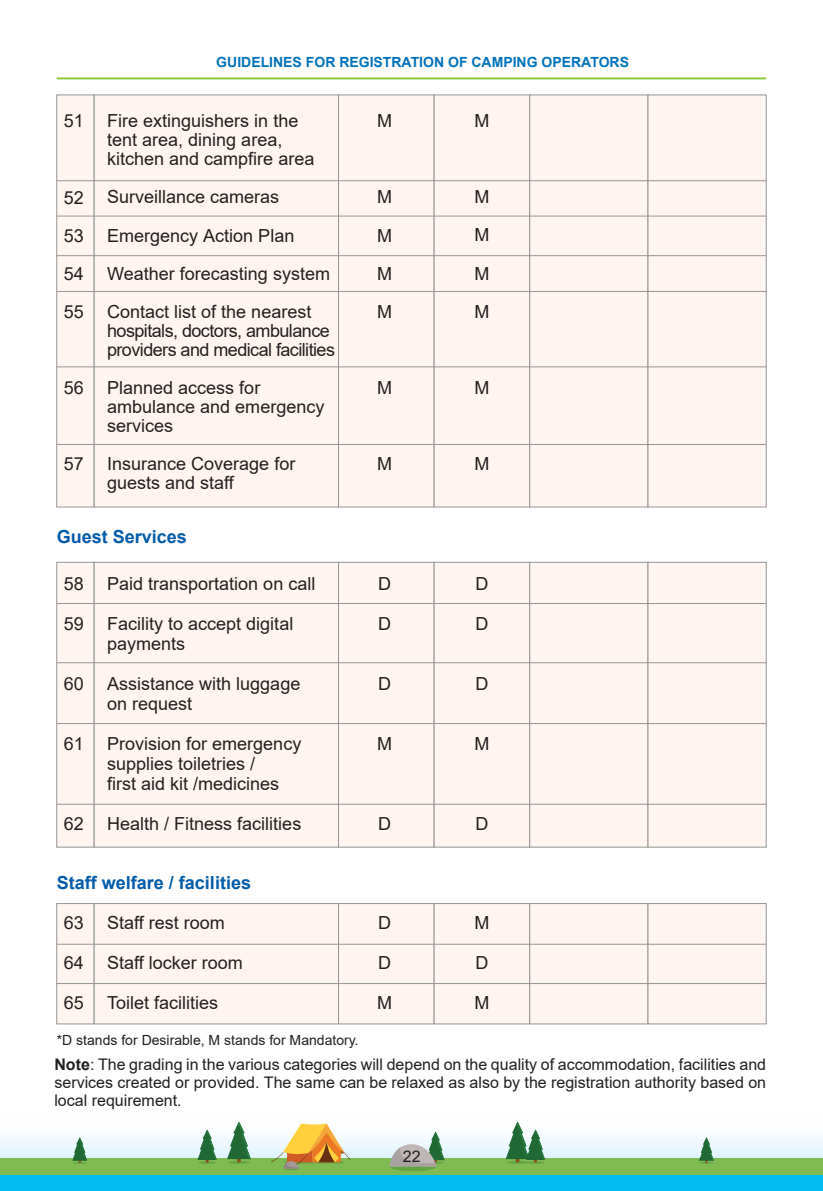
<style>
.page{position:relative;width:823px;height:1191px;background:#fff}
.page>*{position:absolute;margin:0;border:0;box-sizing:border-box;transform-origin:0 0}
.t1{font:18px/38px "Arial";color:#231f20}
.t2{font:18px/19px "Arial";letter-spacing:-.03em;color:#231f20}
.t3{font:700 18px "Arial";color:#005baa}
.t4{font:16px/18px "Arial";color:#231f20;text-align:justify}
.t5{font:700 14px "Arial";color:#0072bc}
.t6{font:14px "Arial";color:#231f20}
.s1{font-weight:700}
</style>
<div class="page">
<hr style="left:57px;top:77px;width:708px;height:2px;background:#8dc63f">
<div style="left:56px;top:94px;width:39px;height:413px;background:#fff5f0;border:1px solid #939598"></div>
<div style="left:94px;top:94px;width:245px;height:413px;background:#fff5f0;border:1px solid #939598"></div>
<div style="left:338px;top:94px;width:96px;height:413px;background:#fff5f0;border:1px solid #939598"></div>
<div style="left:433px;top:94px;width:97px;height:413px;background:#fff5f0;border:1px solid #939598"></div>
<div style="left:529px;top:94px;width:119px;height:413px;background:#fff5f0;border:1px solid #939598"></div>
<div style="left:647px;top:94px;width:119px;height:413px;background:#fff5f0;border:1px solid #939598"></div>
<div style="left:56px;top:903px;width:39px;height:121px;background:#fff5f0;border:1px solid #939598"></div>
<div style="left:94px;top:903px;width:245px;height:121px;background:#fff5f0;border:1px solid #939598"></div>
<div style="left:338px;top:903px;width:96px;height:121px;background:#fff5f0;border:1px solid #939598"></div>
<div style="left:433px;top:903px;width:97px;height:121px;background:#fff5f0;border:1px solid #939598"></div>
<div style="left:529px;top:903px;width:119px;height:121px;background:#fff5f0;border:1px solid #939598"></div>
<div style="left:647px;top:903px;width:119px;height:121px;background:#fff5f0;border:1px solid #939598"></div>
<div style="left:56px;top:562px;width:39px;height:285px;background:#fff5f0;border:1px solid #939598"></div>
<div style="left:94px;top:562px;width:245px;height:285px;background:#fff5f0;border:1px solid #939598"></div>
<div style="left:338px;top:562px;width:96px;height:285px;background:#fff5f0;border:1px solid #939598"></div>
<div style="left:433px;top:562px;width:97px;height:285px;background:#fff5f0;border:1px solid #939598"></div>
<div style="left:529px;top:562px;width:119px;height:285px;background:#fff5f0;border:1px solid #939598"></div>
<div style="left:647px;top:562px;width:119px;height:285px;background:#fff5f0;border:1px solid #939598"></div>
<hr style="left:57px;top:180px;width:708px;height:1px;background:#939598">
<hr style="left:57px;top:255px;width:708px;height:1px;background:#939598">
<hr style="left:57px;top:216px;width:708px;height:1px;background:#939598">
<hr style="left:57px;top:291px;width:708px;height:1px;background:#939598">
<hr style="left:57px;top:444px;width:708px;height:1px;background:#939598">
<hr style="left:57px;top:603px;width:708px;height:1px;background:#939598">
<hr style="left:57px;top:803px;width:708px;height:1px;background:#939598">
<hr style="left:57px;top:943px;width:708px;height:1px;background:#939598">
<hr style="left:57px;top:983px;width:708px;height:1px;background:#939598">
<hr style="left:57px;top:662px;width:708px;height:1px;background:#939598">
<hr style="left:57px;top:723px;width:708px;height:1px;background:#939598">
<hr style="left:57px;top:366px;width:708px;height:1px;background:#939598">
<svg style="left:0;top:1137px;width:822px;height:21px"></svg>
<div style="left:0;top:1173px;width:822px;height:18px;background:#00bcf2"></div>
<div style="left:0;top:1158px;width:822px;height:17px;background:#7fbb51"></div>
<hr style="left:228px;top:1161px;width:22px;height:2px;background:#63a343;border-radius:50%">
<svg style="left:227px;top:1122px;width:23px;height:40px"></svg>
<svg style="left:197px;top:1129px;width:20px;height:34px"></svg>
<svg style="left:505px;top:1122px;width:40px;height:41px"></svg>
<svg style="left:72px;top:1137px;width:15px;height:26px"></svg>
<svg style="left:698px;top:1137px;width:15px;height:26px"></svg>
<hr style="left:283px;top:1167px;width:16px;height:3px;background:#63a343;border-radius:50%">
<svg style="left:271px;top:1123px;width:78px;height:45px"></svg>
<svg style="left:389px;top:1161px;width:47px;height:10px"></svg>
<svg style="left:389px;top:1131px;width:55px;height:35px"></svg>
<p class="t5" style="left:216px;top:52px;width:414px">GUIDELINES FOR REGISTRATION OF CAMPING OPERATORS</p>
<p class="t1" style="left:64px;top:102px;width:22px">51</p>
<p class="t1" style="left:64px;top:178px;width:22px;text-align:justify">52<br>53<br>54<br>55</p>
<p class="t1" style="left:64px;top:368px;width:22px">56</p>
<p class="t1" style="left:64px;top:444px;width:22px">57</p>
<p class="t1" style="left:107px;top:111px;width:209px;line-height:19px">Fire extinguishers in the tent area, dining area, kitchen and campfire area</p>
<p class="t1" style="left:107px;top:178px;width:224px">Surveillance cameras<br>Emergency Action Plan<br>Weather forecasting system<br>Contact list of the nearest</p>
<p class="t2" style="left:107px;top:320px;width:229px">hospitals, doctors, ambulance providers and medical facilities</p>
<p class="t1" style="left:107px;top:377px;width:219px;line-height:19px">Planned access for ambulance and emergency services</p>
<p class="t1" style="left:107px;top:454px;width:190px;line-height:19px">Insurance Coverage for guests and staff</p>
<p class="t1" style="left:377px;top:102px;width:16px">M</p>
<p class="t1" style="left:377px;top:178px;width:16px;text-align:justify">M M M M</p>
<p class="t1" style="left:377px;top:368px;width:16px">M</p>
<p class="t1" style="left:377px;top:444px;width:16px">M</p>
<p class="t1" style="left:474px;top:102px;width:16px">M</p>
<p class="t1" style="left:474px;top:178px;width:16px;text-align:justify">M M M M</p>
<p class="t1" style="left:474px;top:368px;width:16px">M</p>
<p class="t1" style="left:474px;top:444px;width:16px">M</p>
<p class="t3" style="left:57px;top:524px;width:132px">Guest Services</p>
<p class="t1" style="left:107px;top:564px;width:210px">Paid transportation on call</p>
<p class="t1" style="left:107px;top:613px;width:188px;line-height:20px">Facility to accept digital payments</p>
<p class="t1" style="left:107px;top:673px;width:195px;line-height:20px">Assistance with luggage on request</p>
<p class="t1" style="left:107px;top:733px;width:196px;line-height:20px">Provision for emergency supplies toiletries /<br>first aid kit /medicines</p>
<p class="t1" style="left:107px;top:804px;width:196px">Health / Fitness facilities</p>
<p class="t1" style="left:64px;top:564px;width:22px">58</p>
<p class="t1" style="left:64px;top:604px;width:22px">59</p>
<p class="t1" style="left:64px;top:664px;width:22px">60</p>
<p class="t1" style="left:64px;top:724px;width:22px">61</p>
<p class="t1" style="left:64px;top:804px;width:22px">62</p>
<p class="t3" style="left:57px;top:870px;width:196px">Staff welfare / facilities</p>
<p class="t1" style="left:107px;top:903px;width:119px">Staff rest room</p>
<p class="t1" style="left:107px;top:943px;width:137px">Staff locker room</p>
<p class="t1" style="left:107px;top:983px;width:113px">Toilet facilities</p>
<p class="t1" style="left:64px;top:903px;width:22px">63</p>
<p class="t1" style="left:64px;top:943px;width:22px">64</p>
<p class="t1" style="left:64px;top:983px;width:22px">65</p>
<p class="t1" style="left:378px;top:564px;width:14px">D</p>
<p class="t1" style="left:378px;top:604px;width:14px">D</p>
<p class="t1" style="left:378px;top:664px;width:14px">D</p>
<p class="t1" style="left:377px;top:724px;width:16px">M</p>
<p class="t1" style="left:378px;top:804px;width:14px">D</p>
<p class="t1" style="left:378px;top:903px;width:14px">D</p>
<p class="t1" style="left:378px;top:943px;width:14px">D</p>
<p class="t1" style="left:377px;top:983px;width:16px">M</p>
<p class="t1" style="left:475px;top:564px;width:14px">D</p>
<p class="t1" style="left:475px;top:604px;width:14px">D</p>
<p class="t1" style="left:475px;top:664px;width:14px">D</p>
<p class="t1" style="left:474px;top:724px;width:16px">M</p>
<p class="t1" style="left:475px;top:804px;width:14px">D</p>
<p class="t1" style="left:474px;top:903px;width:16px">M</p>
<p class="t1" style="left:475px;top:943px;width:14px">D</p>
<p class="t1" style="left:474px;top:983px;width:16px">M</p>
<p class="t6" style="left:57px;top:1030px;width:303px">*D stands for Desirable, M stands for Mandatory.</p>
<p class="t4" style="left:54px;top:1055px;width:712px"><span class="s1">Note</span>: The grading in the various categories will depend on the quality of accommodation, facilities and services created or provided. The same can be relaxed as also by the registration authority based on local requirement.</p>
<p class="t4" style="left:402px;top:1147px;width:19px">22</p>
</div>
